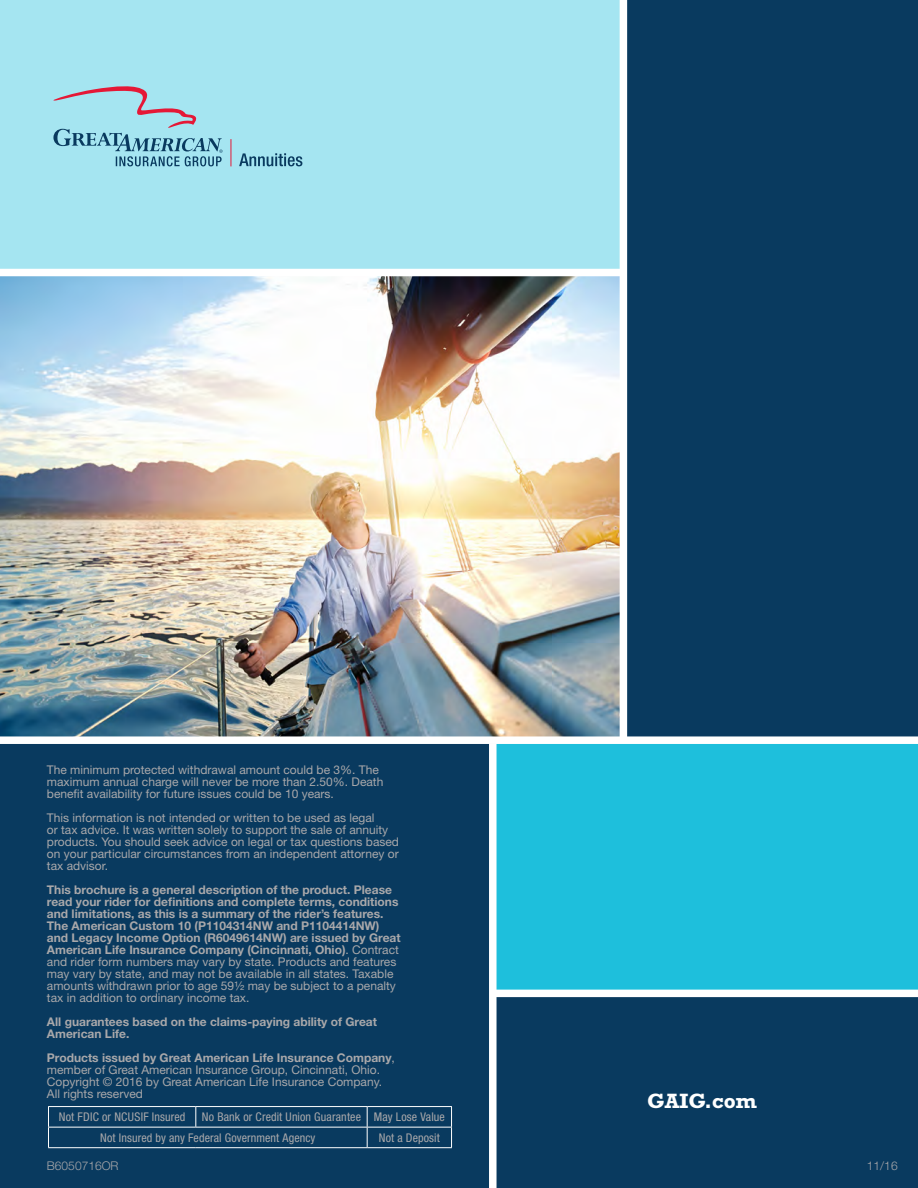
<style>
.page{position:relative;width:918px;height:1188px;background:#fff}
.page>*{position:absolute;margin:0;border:0;box-sizing:border-box;transform-origin:0 0}
.Blue_Subhead{font:700 21px "Rockwell Std";color:#fff}
.disclaimer{font:700 12px/12px "Helvetica Neue LT Std";color:#a9a8aa}
.disclaimer-2{font:12px/12px "Helvetica Neue LT Std";color:#a9a8aa}
.t1{font:condensed 12px "Helvetica Neue LT Std";letter-spacing:.01em;color:#a9a8aa}
.disclaimer-3{font:300 12px "Helvetica Neue LT Std";color:#a9a8aa}
.s1{font-weight:400}
.s2{font-weight:700}
</style>
<div class="page">
<div style="left:0;top:0;width:628px;height:273px;background:#a5e5f1"></div>
<div style="left:624px;top:0;width:294px;height:743px;background:#093a5f"></div>
<div style="left:0;top:277px;width:918px;height:911px;background:#093a5f"></div>
<div style="left:494px;top:742px;width:424px;height:253px;background:#1ebfdc"></div>
<img style="left:0;top:276px;width:620px;height:460px">
<div style="left:620px;top:0;width:7px;height:742px;background:#fff"></div>
<div style="left:0;top:269px;width:624px;height:7px;background:#fff"></div>
<div style="left:0;top:736px;width:918px;height:8px;background:#fff"></div>
<div style="left:489px;top:743px;width:8px;height:445px;background:#fff"></div>
<svg style="left:231px;top:139px;width:1px;height:27px"></svg>
<svg style="left:239px;top:153px;width:63px;height:13px"></svg>
<svg style="left:53px;top:86px;width:170px;height:80px"></svg>
<div style="left:494px;top:990px;width:424px;height:7px;background:#fff"></div>
<hr style="left:48px;top:1106px;width:148px;height:1px;background:#fff">
<hr style="left:196px;top:1106px;width:171px;height:1px;background:#fff">
<svg style="left:195px;top:1107px;width:1px;height:20px"></svg>
<hr style="left:367px;top:1106px;width:85px;height:1px;background:#fff">
<hr style="left:48px;top:1127px;width:148px;height:1px;background:#fff">
<svg style="left:48px;top:1107px;width:1px;height:40px"></svg>
<hr style="left:196px;top:1127px;width:171px;height:1px;background:#fff">
<hr style="left:367px;top:1127px;width:85px;height:1px;background:#fff">
<svg style="left:367px;top:1107px;width:1px;height:40px"></svg>
<svg style="left:451px;top:1107px;width:1px;height:40px"></svg>
<hr style="left:48px;top:1147px;width:148px;height:1px;background:#fff">
<hr style="left:196px;top:1147px;width:171px;height:1px;background:#fff">
<hr style="left:367px;top:1147px;width:85px;height:1px;background:#fff">
<p class="disclaimer-2" style="left:47px;top:763px;width:338px">The minimum protected withdrawal amount could be 3%. The maximum annual charge will never be more than 2.50%. Death</p>
<p class="disclaimer-2" style="left:47px;top:787px;width:288px">benefit availability for future issues could be 10 years.</p>
<p class="disclaimer-2" style="left:47px;top:811px;width:354px">This information is not intended or written to be used as legal<br>or tax advice. It was written solely to support the sale of annuity products. You should seek advice on legal or tax questions based on your particular circumstances from an independent attorney or tax advisor.</p>
<p class="disclaimer" style="left:47px;top:883px;width:355px">This brochure is a general description of the product. Please read your rider for definitions and complete terms, conditions and limitations, as this is a summary of the rider’s features.<br>The American Custom 10 (P1104314NW and P1104414NW) and Legacy Income Option (R6049614NW) are issued by Great American Life Insurance Company (Cincinnati, Ohio)<span class="s1">. Contract and rider form numbers may vary by state. Products and features may vary by state, and may not be available in all states. Taxable amounts withdrawn prior to age 59½ may be subject to a penalty tax in addition to ordinary income tax.</span></p>
<p class="disclaimer" style="left:47px;top:1015px;width:332px">All guarantees based on the claims-paying ability of Great<br>American Life.</p>
<p class="disclaimer-2" style="left:47px;top:1051px;width:349px"><span class="s2">Products issued by Great American Life Insurance Company</span>, member of Great American Insurance Group, Cincinnati, Ohio.<br>Copyright © 2016 by Great American Life Insurance Company.<br>All rights reserved</p>
<p class="Blue_Subhead" style="left:647px;top:1088px;width:111px">GAIG.com</p>
<p class="t1" style="left:59px;top:1110px;width:128px">Not FDIC or NCUSIF Insured</p>
<p class="t1" style="left:202px;top:1110px;width:161px">No Bank or Credit Union Guarantee</p>
<p class="t1" style="left:374px;top:1110px;width:72px">May Lose Value</p>
<p class="t1" style="left:100px;top:1131px;width:217px">Not Insured by any Federal Government Agency</p>
<p class="t1" style="left:379px;top:1131px;width:63px">Not a Deposit</p>
<p class="disclaimer-3" style="left:47px;top:1159px;width:73px">B6050716OR</p>
<p class="disclaimer-3" style="left:867px;top:1159px;width:32px">11/16</p>
</div>
